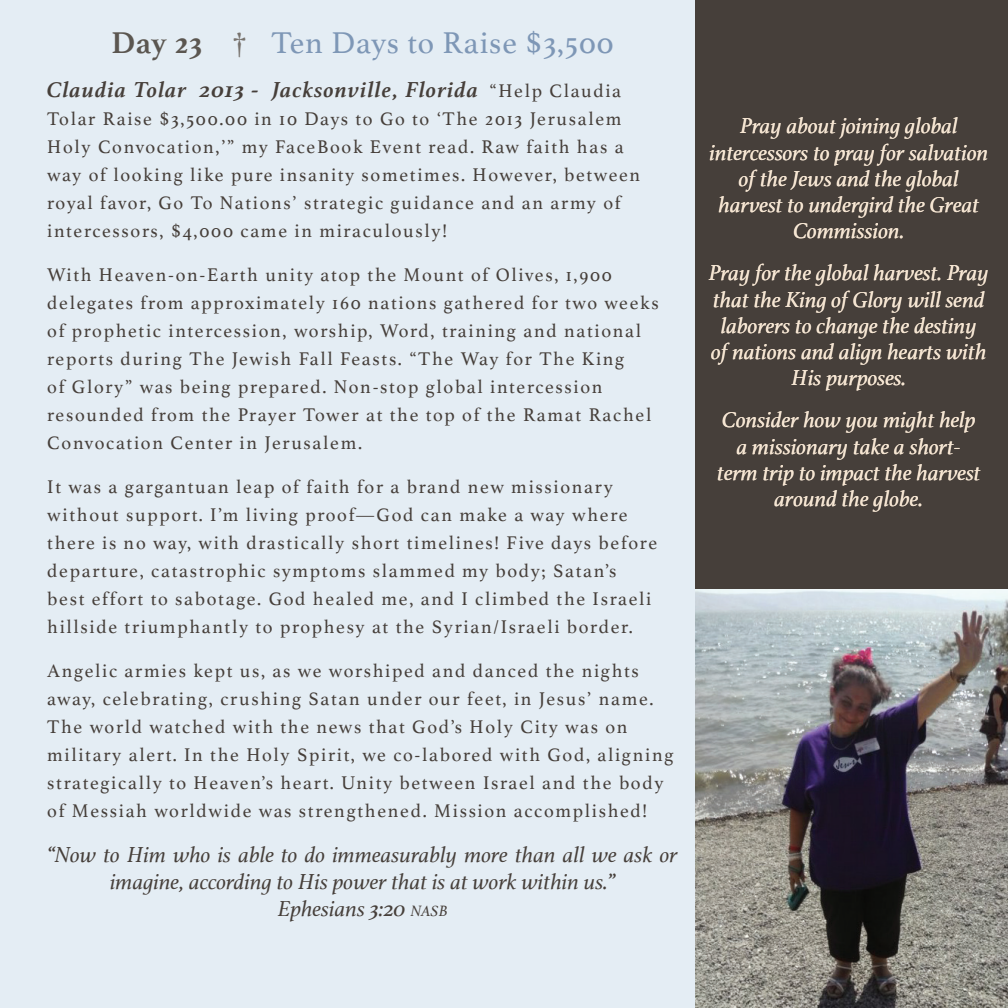
<style>
.page{position:relative;width:1008px;height:1008px;background:#e4edf4}
.page>*{position:absolute;margin:0;border:0;box-sizing:border-box;transform-origin:0 0}
.t1{font:31.5px "Athelas";letter-spacing:.03em;color:#7e97b6}
.t2{font:italic 22.75px/26.2px "Athelas";color:#f5e5d2;text-align:center}
.t3{font:italic 22.75px/27.3px "Athelas";color:#463f3a;text-align:center}
.t4{font:italic 700 22.75px "Athelas";letter-spacing:.05em;color:#463f3a}
.t5{font:19.25px/28px "Athelas";letter-spacing:.09em;color:#463f3a}
.s1{font-weight:700;color:#5b5650}
.s2{color:#78736e}
.s3{font-weight:400;font-style:normal;font-size:19.25px}
.s4{font-size:15.75px}
</style>
<div class="page">
<div style="left:696px;top:0;width:312px;height:1008px;background:#463f3a"></div>
<img style="left:696px;top:590px;width:312px;height:418px">
<h1 class="t1" style="left:111px;top:17px;width:504px"><span class="s1">Day 23</span> <span class="s2">†</span> Ten Days to Raise $3,500</h1>
<p class="t4" style="left:47px;top:72px;width:575px">Claudia Tolar 2013 - Jacksonville, Florida <span class="s3">“Help Claudia</span></p>
<p class="t5" style="left:47px;top:105px;width:595px">Tolar Raise $3,500.00 in 10 Days to Go to ‘The 2013 Jerusalem Holy Convocation,’” my FaceBook Event read. Raw faith has a way of looking like pure insanity sometimes. However, between royal favor, Go To Nations’ strategic guidance and an army of intercessors, $4,000 came in miraculously!</p>
<p class="t5" style="left:47px;top:260px;width:613px">With Heaven-on-Earth unity atop the Mount of Olives, 1,900 delegates from approximately 160 nations gathered for two weeks of prophetic intercession, worship, Word, training and national reports during The Jewish Fall Feasts. “The Way for The King<br>of Glory” was being prepared. Non-stop global intercession resounded from the Prayer Tower at the top of the Ramat Rachel Convocation Center in Jerusalem.</p>
<p class="t5" style="left:47px;top:472px;width:611px">It was a gargantuan leap of faith for a brand new missionary without support. I’m living proof—God can make a way where there is no way, with drastically short timelines! Five days before departure, catastrophic symptoms slammed my body; Satan’s best effort to sabotage. God healed me, and I climbed the Israeli hillside triumphantly to prophesy at the Syrian/Israeli border.</p>
<p class="t5" style="left:47px;top:656px;width:628px">Angelic armies kept us, as we worshiped and danced the nights away, celebrating, crushing Satan under our feet, in Jesus’ name.<br>The world watched with the news that God’s Holy City was on military alert. In the Holy Spirit, we co-labored with God, aligning strategically to Heaven’s heart. Unity between Israel and the body of Messiah worldwide was strengthened. Mission accomplished!</p>
<p class="t3" style="left:47px;top:840px;width:632px">“Now to Him who is able to do immeasurably more than all we ask or imagine, according to His power that is at work within us.”<br>Ephesians 3:20 <span class="s4">NASB</span></p>
<p class="t2" style="left:709px;top:112px;width:281px">Pray about joining global intercessors to pray for salvation of the Jews and the global harvest to undergird the Great<br>Commission.</p>
<p class="t2" style="left:709px;top:259px;width:282px">Pray for the global harvest. Pray that the King of Glory will send laborers to change the destiny<br>of nations and align hearts with<br>His purposes.</p>
<p class="t2" style="left:717px;top:406px;width:265px">Consider how you might help a missionary take a short&shy;term trip to impact the harvest around the globe.</p>
</div>
